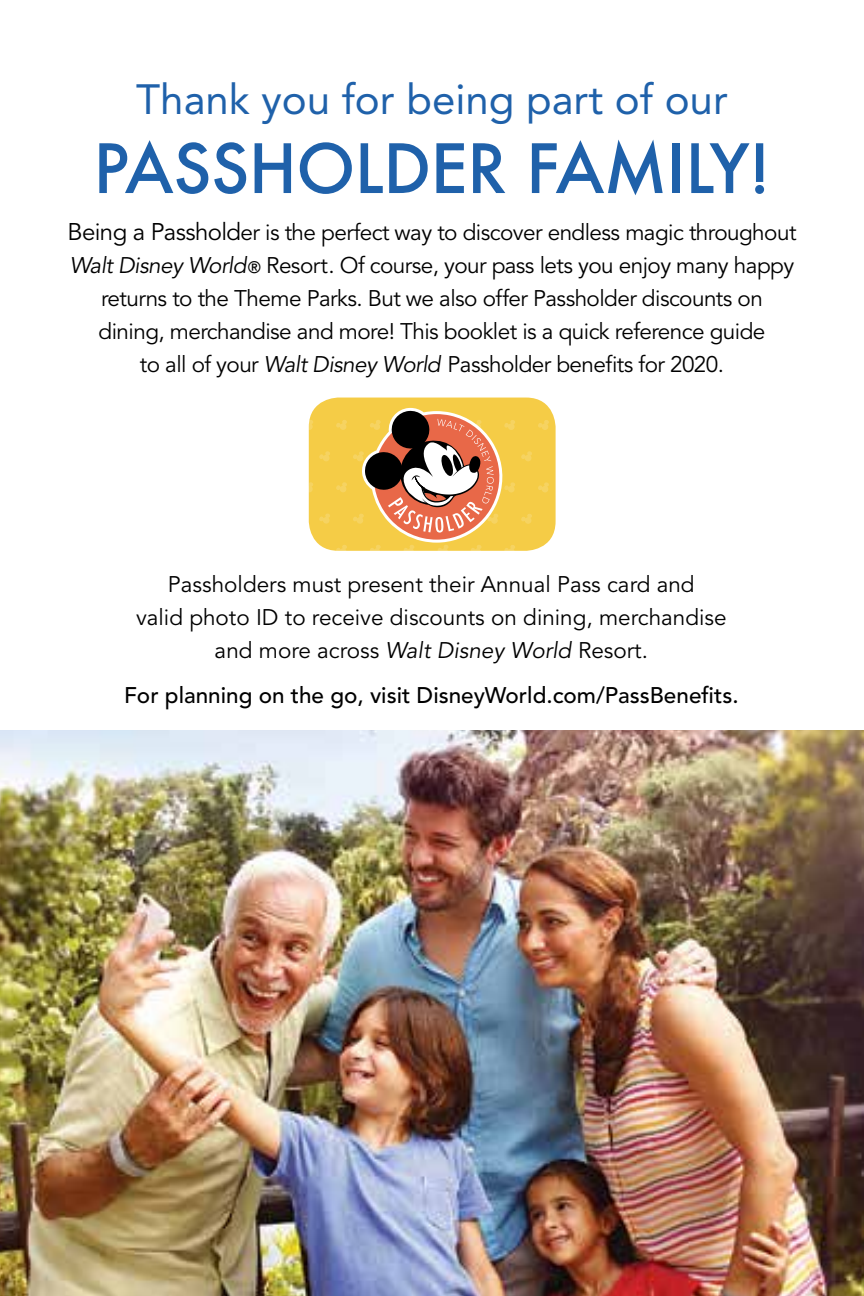
<style>
.page{position:relative;width:864px;height:1296px;background:#fff}
.page>*{position:absolute;margin:0;border:0;box-sizing:border-box;transform-origin:0 0}
.t1{font:500 66px "Futura";letter-spacing:-.01em;color:#1f61aa}
.t2{font:42px "Avenir LT Std";color:#1f61aa}
.t3{font:22.5px/33px "Avenir LT Std";letter-spacing:-.025em;color:#000;text-align:center}
.t4{font:22.5px/33px "Avenir LT Std";color:#000;text-align:center}
.t5{font:500 22.5px "Avenir LT Std";color:#000}
.s1{font-size:24px}
.s2{font-style:italic}
.s3{font-weight:500;font-size:16.5px}
</style>
<div class="page">
<img style="left:0;top:730px;width:864px;height:566px">
<div style="left:309px;top:398px;width:247px;height:153px;background:#f5cc46;border-radius:30px"></div>
<svg style="left:336px;top:545px;width:11px;height:6px"></svg>
<svg style="left:319px;top:514px;width:11px;height:10px"></svg>
<svg style="left:336px;top:482px;width:11px;height:10px"></svg>
<svg style="left:308px;top:482px;width:5px;height:11px"></svg>
<svg style="left:319px;top:451px;width:11px;height:10px"></svg>
<svg style="left:336px;top:420px;width:11px;height:10px"></svg>
<svg style="left:308px;top:420px;width:5px;height:10px"></svg>
<svg style="left:353px;top:408px;width:196px;height:143px"></svg>
<h2 class="t2" style="left:136px;top:75px;width:593px">Thank you for being part of our</h2>
<h1 class="t1" style="left:93px;top:123px;width:679px">PASSHOLDER FAMILY!</h1>
<p class="t3" style="left:68px;top:216px;width:730px"><span class="s1">Being a Passhold</span>er is the perfect way to discover endless magic throughout <span class="s2">Walt Disney World</span><span class="s3">®</span> Resort. Of course, your pass lets you enjoy many happy returns to the Theme Parks. But we also offer Passholder discounts on dining, merchandise and more! This booklet is a quick reference guide<br>to all of your <span class="s2">Walt Disney World</span> Passholder benefits for 2020.</p>
<p class="t4" style="left:136px;top:569px;width:592px">Passholders must present their Annual Pass card and<br>valid photo ID to receive discounts on dining, merchandise and more across <span class="s2">Walt Disney World</span> Resort.</p>
<p class="t5" style="left:124px;top:683px;width:616px">For planning on the go, visit DisneyWorld.com/PassBenefits.</p>
</div>
